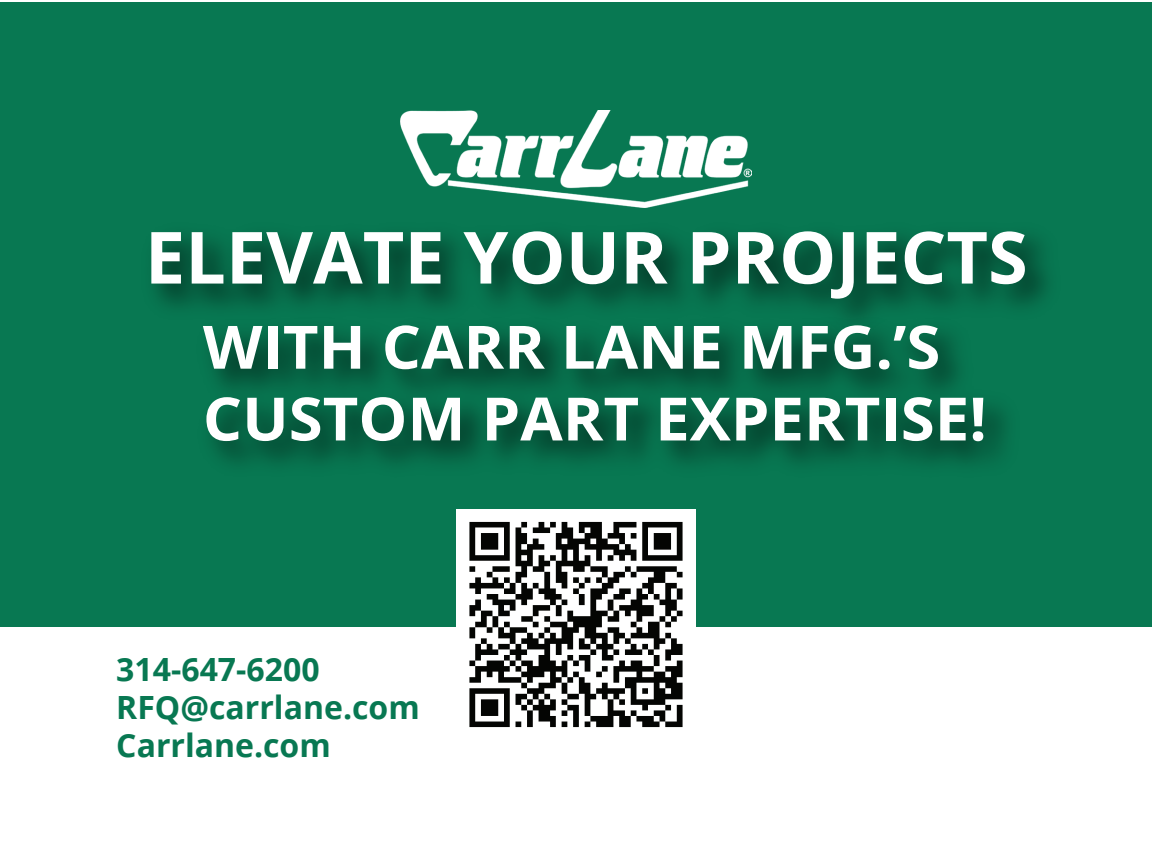
<style>
.page{position:relative;width:1152px;height:864px;background:#fff}
.page>*{position:absolute;margin:0;border:0;box-sizing:border-box;transform-origin:0 0}
.t1{font:700 72px "Open Sans";color:#fff}
.t2{font:700 59.8px/71.8px "Open Sans";color:#fff}
.t3{font:700 32px/38.4px "Open Sans";color:#087852}
</style>
<div class="page">
<div style="left:0;top:2px;width:1152px;height:627px;background:#087852"></div>
<div style="left:0;top:627px;width:1152px;height:237px;background:#fff"></div>
<img style="left:401px;top:110px;width:350px;height:96px">
<img style="left:154px;top:206px;width:894px;height:101px">
<img style="left:456px;top:509px;width:240px;height:219px">
<h1 class="t1" style="left:145px;top:207px;width:884px">ELEVATE YOUR PROJECTS</h1>
<h2 class="t2" style="left:203px;top:310px;width:786px">WITH CARR LANE MFG.’S<br>CUSTOM PART EXPERTISE!</h2>
<p class="t3" style="left:116px;top:649px;width:305px">314-647-6200<br>RFQ@carrlane.com<br>Carrlane.com</p>
</div>
